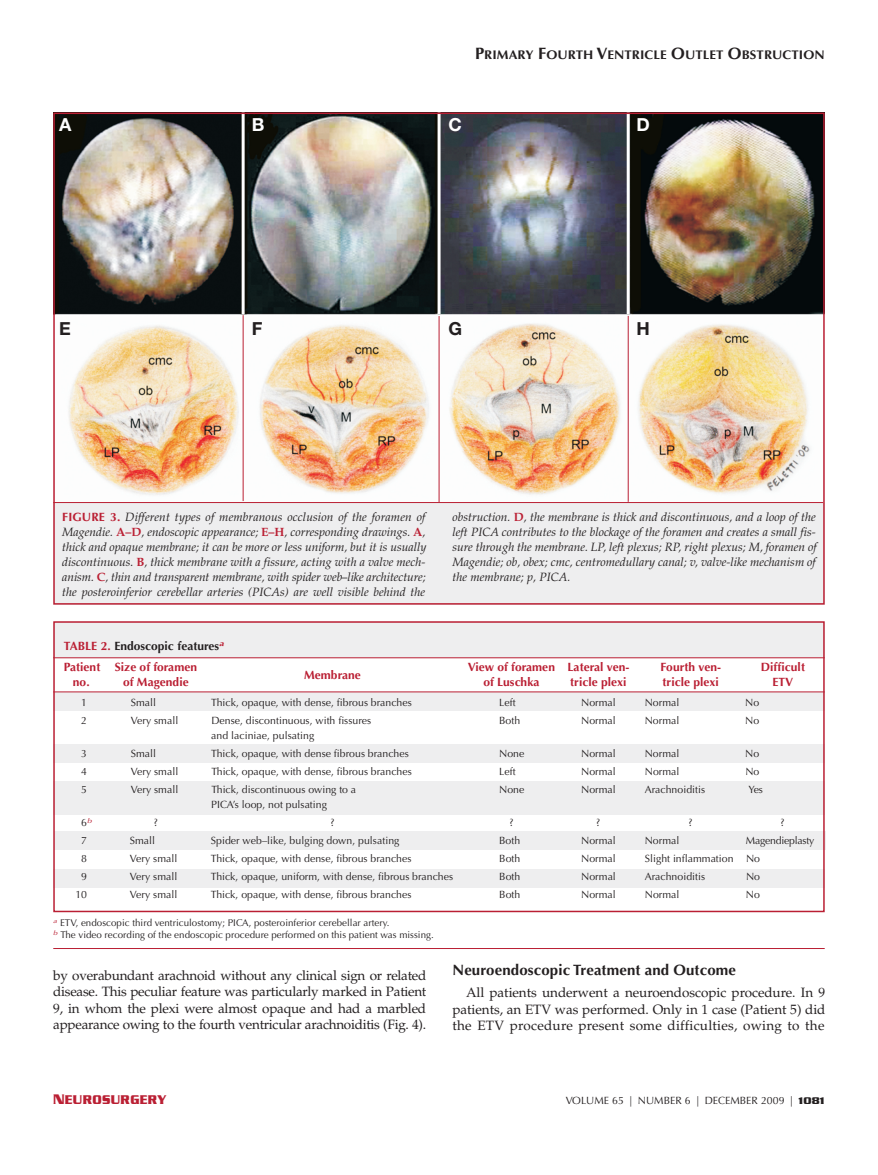
<style>
.page{position:relative;width:878px;height:1175px;background:#fff}
.page>*{position:absolute;margin:0;border:0;box-sizing:border-box;transform-origin:0 0}
.t1{font:700 18px "Helvetica Neue LT Std";color:#fff}
.t2{font:700 18px "Helvetica Neue LT Std";color:#231f20}
.t3{font:700 15px "Optima";letter-spacing:.01em;color:#231f20}
.t4{font:700 13.65px "Serpentine";letter-spacing:.03em;color:#ba1f33;scale:.88 1}
.t5{font:13.5px/16.5px "Palatino";letter-spacing:-.01em;color:#231f20;text-align:justify}
.t6{font:700 12.6px "Optima";letter-spacing:.005em;color:#231f20;scale:1.05 1}
.t7{font:italic 12px/15px "Palatino";color:#231f20;text-align:justify}
.t8{font:700 12px/21px "Optima";letter-spacing:.005em;color:#ba1f33}
.t9{font:10.5px "Optima";letter-spacing:.005em;color:#231f20}
.t10{font:10.5px "Optima";letter-spacing:-.02em;color:#231f20}
.t11{font:9.75px/12px "Optima";letter-spacing:.005em;color:#231f20}
.s1{font-size:16.5px}
.s2{font-family:"Optima";font-weight:700;font-style:normal;color:#ba1f33}
.s3{font-weight:700;font-style:normal;color:#ba1f33}
.s4{font-style:normal}
.s5{color:#231f20}
.s6{font-size:15px}
.s7{font-family:"Serpentine";font-weight:700}
</style>
<div class="page">
<img style="left:56px;top:115px;width:765px;height:387px">
<div style="left:53px;top:503px;width:771px;height:101px;background:#eeeeef"></div>
<hr style="left:53px;top:502px;width:770px;height:1px;background:#ba1f33">
<hr style="left:242px;top:112px;width:2px;height:202px;background:#fff">
<hr style="left:437px;top:112px;width:3px;height:202px;background:#fff">
<hr style="left:626px;top:113px;width:3px;height:201px;background:#fff">
<hr style="left:243px;top:315px;width:1px;height:186px;background:#ba1f33">
<hr style="left:438px;top:316px;width:1px;height:186px;background:#ba1f33">
<hr style="left:627px;top:316px;width:1px;height:186px;background:#ba1f33">
<div style="left:53px;top:868px;width:771px;height:19px;background:#eeeeef"></div>
<div style="left:54px;top:831px;width:771px;height:19px;background:#eeeeef"></div>
<div style="left:53px;top:781px;width:771px;height:33px;background:#eeeeef"></div>
<div style="left:53px;top:744px;width:771px;height:19px;background:#eeeeef"></div>
<div style="left:53px;top:692px;width:771px;height:18px;background:#eeeeef"></div>
<div style="left:53px;top:622px;width:771px;height:36px;background:#eeeeef"></div>
<hr style="left:53px;top:657px;width:771px;height:1px;background:#ba1f33">
<hr style="left:53px;top:691px;width:771px;height:1px;background:#ba1f33">
<hr style="left:53px;top:948px;width:771px;height:1px;background:#ba1f33">
<div style="left:53px;top:621px;width:771px;height:291px;border:2px solid #ba1f33"></div>
<p class="t6" style="left:475px;top:47px;width:334px"><span class="s1">P</span>RIMARY <span class="s1">F</span>OURTH <span class="s1">V</span>ENTRICLE <span class="s1">O</span>UTLET <span class="s1">O</span>BSTRUCTION</p>
<h1 class="t1" style="left:59px;top:114px;width:14px">A</h1>
<h1 class="t1" style="left:252px;top:114px;width:14px">B</h1>
<h1 class="t1" style="left:448px;top:114px;width:15px">C</h1>
<h1 class="t1" style="left:636px;top:114px;width:15px">D</h1>
<h1 class="t2" style="left:59px;top:318px;width:13px">E</h1>
<h1 class="t2" style="left:252px;top:318px;width:12px">F</h1>
<h1 class="t2" style="left:448px;top:318px;width:15px">G</h1>
<h1 class="t2" style="left:636px;top:318px;width:15px">H</h1>
<p class="t7" style="left:62px;top:509px;width:366px"><span class="s2">FIGURE 3.</span> Different types of membranous occlusion of the foramen of Magendie. <span class="s3">A–D</span>, endoscopic appearance; <span class="s3">E–H</span>, corresponding drawings. <span class="s3">A</span>, thick and opaque membrane; it can be more or less uniform, but it is usually discontinuous. <span class="s3">B</span>, thick membrane with a fissure, acting with a valve mech&shy;anism. <span class="s3">C</span>, thin and transparent membrane, with spider web<span class="s4">–</span>like architecture; the posteroinferior cerebellar arteries (PICAs) are well visible behind the</p>
<p class="t7" style="left:452px;top:509px;width:366px">obstruction. <span class="s3">D</span>, the membrane is thick and discontinuous, and a loop of the left PICA contributes to the blockage of the foramen and creates a small fis&shy;sure through the membrane. LP, left plexus; RP, right plexus; M, foramen of Magendie; ob, obex; cmc, centromedullary canal; v, valve-like mechanism of the membrane; p, PICA.</p>
<p class="t8" style="left:64px;top:636px;width:164px">TABLE 2. <span class="s5">Endoscopic features</span><sup>a<br></sup>Patient Size of foramen</p>
<p class="t8" style="left:73px;top:672px;width:18px">no.</p>
<p class="t8" style="left:123px;top:672px;width:67px">of Magendie</p>
<p class="t8" style="left:304px;top:664px;width:58px">Membrane</p>
<p class="t8" style="left:468px;top:657px;width:163px">View of foramen Lateral ven-</p>
<p class="t8" style="left:660px;top:657px;width:62px">Fourth ven-</p>
<p class="t8" style="left:760px;top:657px;width:46px">Difficult</p>
<p class="t8" style="left:483px;top:672px;width:57px">of Luschka</p>
<p class="t8" style="left:570px;top:672px;width:58px">tricle plexi</p>
<p class="t8" style="left:662px;top:672px;width:58px">tricle plexi</p>
<p class="t8" style="left:772px;top:672px;width:22px">ETV</p>
<p class="t9" style="left:81px;top:696px;width:7px">1</p>
<p class="t9" style="left:131px;top:696px;width:27px">Small</p>
<p class="t9" style="left:211px;top:696px;width:202px">Thick, opaque, with dense, fibrous branches</p>
<p class="t9" style="left:499px;top:696px;width:18px">Left</p>
<p class="t9" style="left:581px;top:696px;width:36px">Normal</p>
<p class="t9" style="left:644px;top:696px;width:36px">Normal</p>
<p class="t9" style="left:745px;top:696px;width:16px">No</p>
<p class="t9" style="left:81px;top:714px;width:7px">2</p>
<p class="t9" style="left:131px;top:714px;width:49px">Very small</p>
<p class="t9" style="left:211px;top:714px;width:161px">Dense, discontinuous, with fissures</p>
<p class="t9" style="left:499px;top:714px;width:23px">Both</p>
<p class="t9" style="left:581px;top:714px;width:36px">Normal</p>
<p class="t9" style="left:644px;top:714px;width:36px">Normal</p>
<p class="t9" style="left:745px;top:714px;width:16px">No</p>
<p class="t9" style="left:211px;top:729px;width:104px">and laciniae, pulsating</p>
<p class="t9" style="left:81px;top:747px;width:7px">3</p>
<p class="t9" style="left:131px;top:747px;width:27px">Small</p>
<p class="t9" style="left:211px;top:747px;width:199px">Thick, opaque, with dense fibrous branches</p>
<p class="t9" style="left:499px;top:747px;width:27px">None</p>
<p class="t9" style="left:581px;top:747px;width:36px">Normal</p>
<p class="t9" style="left:644px;top:747px;width:36px">Normal</p>
<p class="t9" style="left:745px;top:747px;width:16px">No</p>
<p class="t9" style="left:81px;top:765px;width:7px">4</p>
<p class="t9" style="left:131px;top:765px;width:49px">Very small</p>
<p class="t9" style="left:211px;top:765px;width:202px">Thick, opaque, with dense, fibrous branches</p>
<p class="t9" style="left:499px;top:765px;width:18px">Left</p>
<p class="t9" style="left:581px;top:765px;width:36px">Normal</p>
<p class="t9" style="left:644px;top:765px;width:36px">Normal</p>
<p class="t9" style="left:745px;top:765px;width:16px">No</p>
<p class="t9" style="left:81px;top:783px;width:7px">5</p>
<p class="t9" style="left:131px;top:783px;width:49px">Very small</p>
<p class="t9" style="left:211px;top:783px;width:146px">Thick, discontinuous owing to a</p>
<p class="t9" style="left:499px;top:783px;width:27px">None</p>
<p class="t9" style="left:581px;top:783px;width:36px">Normal</p>
<p class="t9" style="left:644px;top:783px;width:62px">Arachnoiditis</p>
<p class="t9" style="left:748px;top:783px;width:16px">Yes</p>
<p class="t9" style="left:211px;top:798px;width:117px">PICA’s loop, not pulsating</p>
<p class="t9" style="left:81px;top:816px;width:14px">6<sup>b</sup></p>
<p class="t9" style="left:154px;top:816px;width:6px">?</p>
<p class="t9" style="left:330px;top:816px;width:6px">?</p>
<p class="t9" style="left:509px;top:816px;width:6px">?</p>
<p class="t9" style="left:596px;top:816px;width:6px">?</p>
<p class="t9" style="left:688px;top:816px;width:6px">?</p>
<p class="t9" style="left:780px;top:816px;width:6px">?</p>
<p class="t9" style="left:81px;top:834px;width:7px">7</p>
<p class="t9" style="left:130px;top:834px;width:27px">Small</p>
<p class="t9" style="left:211px;top:834px;width:190px">Spider web–like, bulging down, pulsating</p>
<p class="t9" style="left:499px;top:834px;width:23px">Both</p>
<p class="t9" style="left:581px;top:834px;width:36px">Normal</p>
<p class="t9" style="left:644px;top:834px;width:36px">Normal</p>
<p class="t10" style="left:746px;top:834px;width:70px">Magendieplasty</p>
<p class="t9" style="left:81px;top:852px;width:7px">8</p>
<p class="t9" style="left:130px;top:852px;width:49px">Very small</p>
<p class="t9" style="left:211px;top:852px;width:202px">Thick, opaque, with dense, fibrous branches</p>
<p class="t9" style="left:499px;top:852px;width:23px">Both</p>
<p class="t9" style="left:581px;top:852px;width:36px">Normal</p>
<p class="t9" style="left:644px;top:852px;width:117px">Slight inflammation No</p>
<p class="t9" style="left:81px;top:870px;width:7px">9</p>
<p class="t9" style="left:130px;top:870px;width:49px">Very small</p>
<p class="t9" style="left:211px;top:870px;width:244px">Thick, opaque, uniform, with dense, fibrous branches</p>
<p class="t9" style="left:499px;top:870px;width:23px">Both</p>
<p class="t9" style="left:581px;top:870px;width:36px">Normal</p>
<p class="t9" style="left:644px;top:870px;width:62px">Arachnoiditis</p>
<p class="t9" style="left:746px;top:870px;width:16px">No</p>
<p class="t9" style="left:75px;top:888px;width:13px">10</p>
<p class="t9" style="left:130px;top:888px;width:49px">Very small</p>
<p class="t9" style="left:211px;top:888px;width:202px">Thick, opaque, with dense, fibrous branches</p>
<p class="t9" style="left:499px;top:888px;width:23px">Both</p>
<p class="t9" style="left:581px;top:888px;width:36px">Normal</p>
<p class="t9" style="left:644px;top:888px;width:36px">Normal</p>
<p class="t9" style="left:746px;top:888px;width:16px">No</p>
<p class="t11" style="left:53px;top:917px;width:382px"><sup>a</sup> ETV, endoscopic third ventriculostomy; PICA, posteroinferior cerebellar artery.<br><sup>b</sup> The video recording of the endoscopic procedure performed on this patient was missing.</p>
<p class="t5" style="left:53px;top:967px;width:374px">by overabundant arachnoid without any clinical sign or related disease. This peculiar feature was particularly marked in Patient 9, in whom the plexi were almost opaque and had a marbled appearance owing to the fourth ventricular arachnoiditis (Fig. 4).</p>
<h2 class="t3" style="left:452px;top:961px;width:285px">Neuroendoscopic Treatment and Outcome</h2>
<p class="t5" style="left:452px;top:984px;width:374px;text-indent:14px">All patients underwent a neuroendoscopic procedure. In 9 patients, an ETV was performed. Only in 1 case (Patient 5) did the ETV procedure present some difficulties, owing to the</p>
<h3 class="t4" style="left:53px;top:1092px;width:130px"><span class="s6">N</span>EUROSURGERY</h3>
<p class="t9" style="left:565px;top:1094px;width:260px">VOLUME 65 | NUMBER 6 | DECEMBER 2009 | <span class="s7">1081</span></p>
</div>
